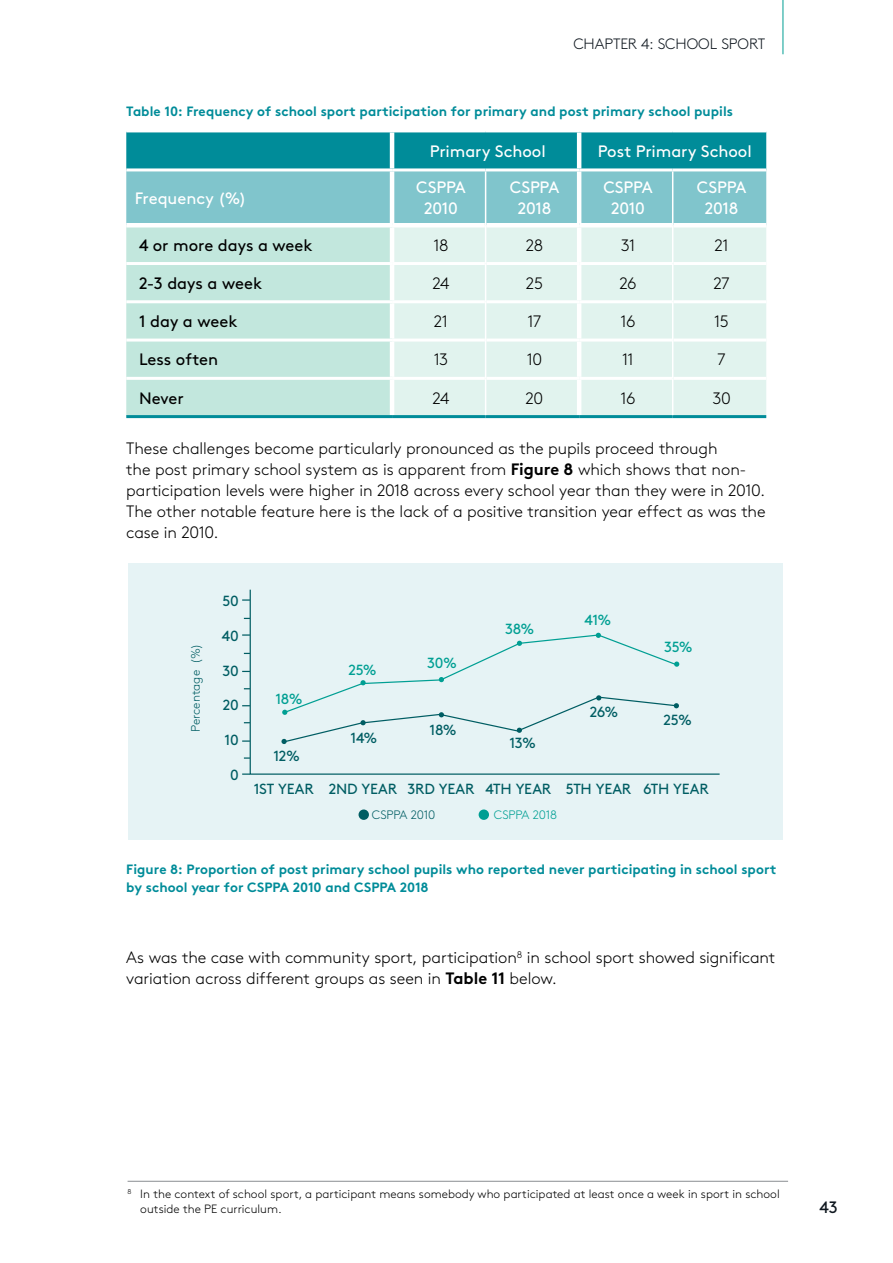
<style>
.page{position:relative;width:893px;height:1263px;background:#fff}
.page>*{position:absolute;margin:0;border:0;box-sizing:border-box;transform-origin:0 0}
.t1{font:300 16.5px/21px "Brown Std";letter-spacing:-.005em;color:#000}
.t2{font:16.5px/21px "Brown Std";letter-spacing:-.01em;color:#fff;text-align:center}
.t3{font:16.5px "Brown Std";color:#000}
.t4{font:16.5px "Brown Std";color:#101820}
.t5{font:300 15px "Brown Std";letter-spacing:-.005em;color:#101820}
.t6{font:14.7px "Brown Std";letter-spacing:-.015em;color:#005d63}
.t7{font:14.7px "Brown Std";letter-spacing:-.02em;color:#009f93}
.t8{font:700 13.5px/18px "Brown Std";letter-spacing:.005em;color:#008c99}
.t9{font:300 12.15px "Brown Std";letter-spacing:-.015em;color:#005d63}
.t10{font:300 12.15px "Brown Std";letter-spacing:-.025em;color:#009f93}
.t11{font:300 12px/14.4px "Brown Std";color:#000}
.s1{font-weight:700}
</style>
<div class="page">
<hr style="left:783px;top:0;width:1px;height:54px;background:#009f93">
<svg style="left:126px;top:132px;width:640px;height:91px;background:#4daeb8"></svg>
<div style="left:126px;top:227px;width:264px;height:188px;background:#c2e7dd"></div>
<div style="left:394px;top:227px;width:372px;height:188px;background:#e1f3ee"></div>
<hr style="left:390px;top:132px;width:4px;height:36px;background:#fff">
<hr style="left:577px;top:132px;width:4px;height:36px;background:#fff">
<hr style="left:390px;top:171px;width:4px;height:52px;background:#fff">
<hr style="left:577px;top:171px;width:4px;height:52px;background:#fff">
<hr style="left:577px;top:227px;width:4px;height:35px;background:#fff">
<hr style="left:577px;top:265px;width:4px;height:35px;background:#fff">
<hr style="left:577px;top:303px;width:4px;height:36px;background:#fff">
<hr style="left:577px;top:342px;width:4px;height:35px;background:#fff">
<hr style="left:577px;top:380px;width:4px;height:35px;background:#fff">
<hr style="left:126px;top:168px;width:266px;height:3px;background:#fff">
<hr style="left:392px;top:168px;width:94px;height:3px;background:#fff">
<hr style="left:486px;top:168px;width:93px;height:3px;background:#fff">
<hr style="left:579px;top:168px;width:94px;height:3px;background:#fff">
<hr style="left:673px;top:168px;width:93px;height:3px;background:#fff">
<hr style="left:126px;top:415px;width:266px;height:3px;background:#008c99">
<hr style="left:392px;top:415px;width:94px;height:3px;background:#008c99">
<hr style="left:486px;top:415px;width:93px;height:3px;background:#008c99">
<hr style="left:579px;top:415px;width:94px;height:3px;background:#008c99">
<hr style="left:673px;top:415px;width:93px;height:3px;background:#008c99">
<hr style="left:126px;top:262px;width:266px;height:3px;background:#fff">
<hr style="left:392px;top:262px;width:93px;height:3px;background:#fff">
<hr style="left:486px;top:262px;width:93px;height:3px;background:#fff">
<hr style="left:579px;top:262px;width:93px;height:3px;background:#fff">
<hr style="left:673px;top:262px;width:93px;height:3px;background:#fff">
<hr style="left:126px;top:300px;width:266px;height:3px;background:#fff">
<hr style="left:392px;top:300px;width:93px;height:3px;background:#fff">
<hr style="left:486px;top:300px;width:93px;height:3px;background:#fff">
<hr style="left:579px;top:300px;width:93px;height:3px;background:#fff">
<hr style="left:673px;top:300px;width:93px;height:3px;background:#fff">
<hr style="left:126px;top:339px;width:266px;height:3px;background:#fff">
<hr style="left:392px;top:339px;width:93px;height:3px;background:#fff">
<hr style="left:486px;top:339px;width:93px;height:3px;background:#fff">
<hr style="left:579px;top:339px;width:93px;height:3px;background:#fff">
<hr style="left:673px;top:339px;width:93px;height:3px;background:#fff">
<hr style="left:126px;top:377px;width:266px;height:3px;background:#fff">
<hr style="left:392px;top:377px;width:93px;height:3px;background:#fff">
<hr style="left:486px;top:377px;width:93px;height:3px;background:#fff">
<hr style="left:579px;top:377px;width:93px;height:3px;background:#fff">
<hr style="left:673px;top:377px;width:93px;height:3px;background:#fff">
<hr style="left:485px;top:171px;width:1px;height:54px;background:#fff">
<hr style="left:485px;top:225px;width:1px;height:38px;background:#fff">
<hr style="left:485px;top:263px;width:1px;height:39px;background:#fff">
<hr style="left:485px;top:302px;width:1px;height:38px;background:#fff">
<hr style="left:485px;top:340px;width:1px;height:38px;background:#fff">
<hr style="left:485px;top:378px;width:1px;height:37px;background:#fff">
<hr style="left:672px;top:171px;width:1px;height:54px;background:#fff">
<hr style="left:672px;top:225px;width:1px;height:38px;background:#fff">
<hr style="left:672px;top:263px;width:1px;height:39px;background:#fff">
<hr style="left:672px;top:302px;width:1px;height:38px;background:#fff">
<hr style="left:672px;top:340px;width:1px;height:38px;background:#fff">
<hr style="left:672px;top:378px;width:1px;height:37px;background:#fff">
<div style="left:128px;top:563px;width:654px;height:277px;background:#e6f3f5"></div>
<div style="left:359px;top:809px;width:10px;height:11px;background:#005d63;border-radius:50%"></div>
<div style="left:479px;top:809px;width:10px;height:11px;background:#009f93;border-radius:50%"></div>
<svg style="left:249px;top:589px;width:471px;height:186px"></svg>
<svg style="left:242px;top:599px;width:8px;height:2px"></svg>
<svg style="left:242px;top:634px;width:8px;height:2px"></svg>
<svg style="left:242px;top:740px;width:8px;height:2px"></svg>
<svg style="left:244px;top:757px;width:6px;height:2px"></svg>
<svg style="left:242px;top:773px;width:8px;height:2px"></svg>
<hr style="left:128px;top:1181px;width:660px;height:1px;background:#101820">
<p class="t5" style="left:573px;top:35px;width:193px">CHAPTER 4: SCHOOL SPORT</p>
<p class="t8" style="left:126px;top:103px;width:608px">Table 10: Frequency of school sport participation for primary and post primary school pupils</p>
<p class="t2" style="left:430px;top:141px;width:118px">Primary School</p>
<p class="t2" style="left:598px;top:141px;width:155px">Post Primary School</p>
<p class="t2" style="left:135px;top:188px;width:113px">Frequency (%)</p>
<p class="t2" style="left:416px;top:177px;width:51px">CSPPA<br>2010</p>
<p class="t2" style="left:510px;top:177px;width:51px">CSPPA<br>2018</p>
<p class="t2" style="left:603px;top:177px;width:51px">CSPPA<br>2010</p>
<p class="t2" style="left:697px;top:177px;width:51px">CSPPA<br>2018</p>
<p class="t3" style="left:139px;top:235px;width:175px">4 or more days a week</p>
<p class="t1" style="left:433px;top:235px;width:17px">18</p>
<p class="t1" style="left:526px;top:235px;width:19px">28</p>
<p class="t1" style="left:621px;top:235px;width:16px">31</p>
<p class="t1" style="left:714px;top:235px;width:16px">21</p>
<p class="t3" style="left:139px;top:273px;width:125px">2-3 days a week</p>
<p class="t1" style="left:432px;top:273px;width:19px">24</p>
<p class="t1" style="left:526px;top:273px;width:19px">25</p>
<p class="t1" style="left:619px;top:273px;width:19px">26</p>
<p class="t1" style="left:713px;top:273px;width:18px">27</p>
<p class="t3" style="left:139px;top:312px;width:100px">1 day a week</p>
<p class="t1" style="left:434px;top:311px;width:16px">21</p>
<p class="t1" style="left:527px;top:311px;width:15px">17</p>
<p class="t1" style="left:621px;top:311px;width:16px">16</p>
<p class="t1" style="left:714px;top:311px;width:16px">15</p>
<p class="t3" style="left:139px;top:350px;width:81px">Less often</p>
<p class="t1" style="left:434px;top:349px;width:16px">13</p>
<p class="t1" style="left:527px;top:349px;width:17px">10</p>
<p class="t1" style="left:622px;top:349px;width:13px">11</p>
<p class="t1" style="left:717px;top:349px;width:10px">7</p>
<p class="t3" style="left:139px;top:388px;width:46px">Never</p>
<p class="t1" style="left:432px;top:388px;width:19px">24</p>
<p class="t1" style="left:526px;top:388px;width:19px">20</p>
<p class="t1" style="left:621px;top:388px;width:16px">16</p>
<p class="t1" style="left:712px;top:388px;width:20px">30</p>
<p class="t1" style="left:126px;top:438px;width:641px">These challenges become particularly pronounced as the pupils proceed through<br>the post primary school system as is apparent from <span class="s1">Figure 8</span> which shows that non&shy;participation levels were higher in 2018 across every school year than they were in 2010.<br>The other notable feature here is the lack of a positive transition year effect as was the case in 2010.</p>
<p class="t9" style="left:189px;top:732px;width:90px;rotate:-90deg">Percentage (%)</p>
<p class="t6" style="left:222px;top:592px;width:18px">50</p>
<p class="t6" style="left:222px;top:627px;width:18px">40</p>
<p class="t6" style="left:222px;top:662px;width:18px">30</p>
<p class="t6" style="left:223px;top:697px;width:17px">20</p>
<p class="t6" style="left:224px;top:731px;width:16px">10</p>
<p class="t6" style="left:230px;top:766px;width:10px">0</p>
<p class="t7" style="left:275px;top:690px;width:29px">18%</p>
<p class="t6" style="left:273px;top:747px;width:28px">12%</p>
<p class="t7" style="left:348px;top:661px;width:30px">25%</p>
<p class="t6" style="left:351px;top:729px;width:28px">14%</p>
<p class="t7" style="left:427px;top:654px;width:31px">30%</p>
<p class="t6" style="left:429px;top:722px;width:29px">18%</p>
<p class="t7" style="left:505px;top:620px;width:31px">38%</p>
<p class="t6" style="left:509px;top:734px;width:28px">13%</p>
<p class="t7" style="left:585px;top:611px;width:28px">41%</p>
<p class="t6" style="left:590px;top:703px;width:30px">26%</p>
<p class="t7" style="left:664px;top:638px;width:30px">35%</p>
<p class="t6" style="left:663px;top:711px;width:30px">25%</p>
<p class="t6" style="left:254px;top:780px;width:457px">1ST YEAR 2ND YEAR 3RD YEAR 4TH YEAR 5TH YEAR 6TH YEAR</p>
<p class="t9" style="left:372px;top:808px;width:65px">CSPPA 2010</p>
<p class="t10" style="left:494px;top:808px;width:65px">CSPPA 2018</p>
<p class="t8" style="left:126px;top:860px;width:652px">Figure 8: Proportion of post primary school pupils who reported never participating in school sport by school year for CSPPA 2010 and CSPPA 2018</p>
<p class="t1" style="left:126px;top:947px;width:651px">As was the case with community sport, participation<sup>8</sup> in school sport showed significant variation across different groups as seen in <span class="s1">Table 11</span> below.</p>
<p class="t11" style="left:140px;top:1187px;width:641px;text-indent:-13px"><sup>8</sup> In the context of school sport, a participant means somebody who participated at least once a week in sport in school outside the PE curriculum.</p>
<p class="t4" style="left:819px;top:1197px;width:20px">43</p>
</div>
